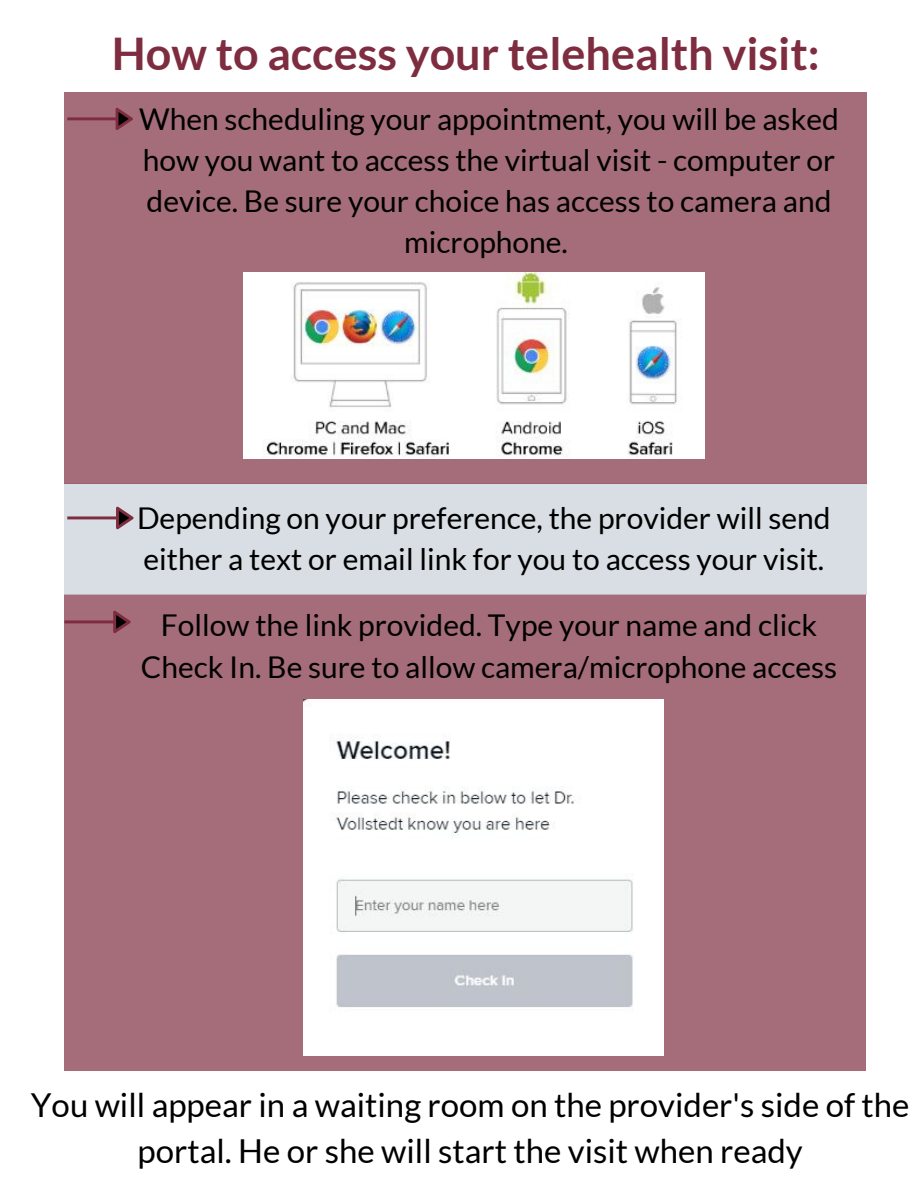
<style>
.page{position:relative;width:918px;height:1188px;background:#fff}
.page>*{position:absolute;margin:0;border:0;box-sizing:border-box;transform-origin:0 0}
.t1{font:700 45px "Lato";color:#7e2d40}
.t2{font:33px/46.2px "Lato";color:#000;text-align:center}
.t3{font:30px/41.1px "Lato";color:#000;text-align:center}
</style>
<div class="page">
<div style="left:64px;top:594px;width:802px;height:477px;background:#a56d7a"></div>
<img style="left:304px;top:700px;width:360px;height:355px">
<svg style="left:64px;top:611px;width:67px;height:22px"></svg>
<div style="left:64px;top:483px;width:802px;height:111px;background:#d8dee3"></div>
<svg style="left:67px;top:507px;width:67px;height:22px"></svg>
<div style="left:64px;top:92px;width:803px;height:392px;background:#a56d7a"></div>
<svg style="left:67px;top:108px;width:66px;height:22px"></svg>
<img style="left:244px;top:272px;width:461px;height:187px">
<h1 class="t1" style="left:112px;top:26px;width:709px">How to access your telehealth visit:</h1>
<p class="t3" style="left:139px;top:98px;width:701px">When scheduling your appointment, you will be asked how you want to access the virtual visit - computer or device. Be sure your choice has access to camera and microphone.</p>
<p class="t3" style="left:137px;top:496px;width:695px;text-align:left">Depending on your preference, the provider will send either a text or email link for you to access your visit.</p>
<p class="t3" style="left:141px;top:604px;width:698px;line-height:41.7px">Follow the link provided. Type your name and click<br>Check In. Be sure to allow camera/microphone access</p>
<p class="t2" style="left:31px;top:1081px;width:880px">You will appear in a waiting room on the provider's side of the portal. He or she will start the visit when ready</p>
</div>
